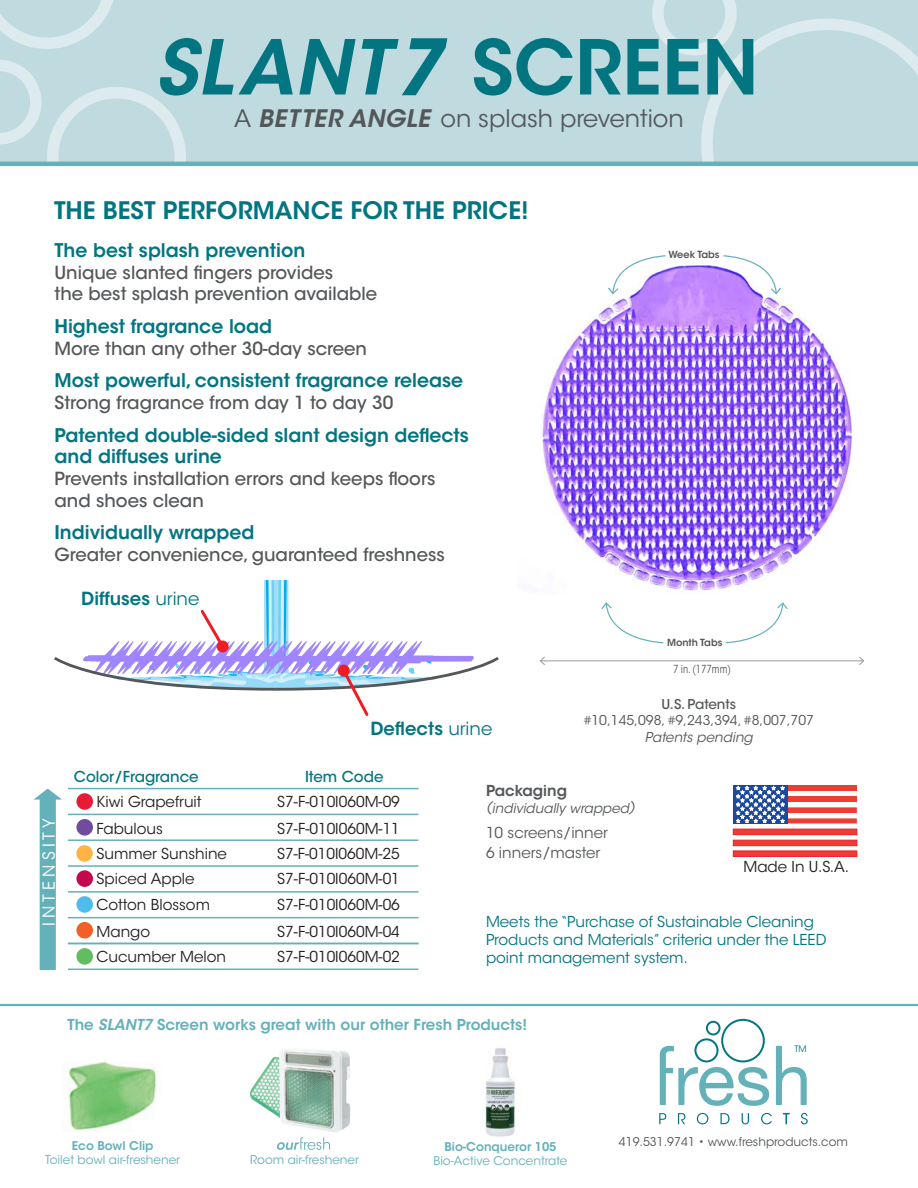
<style>
.page{position:relative;width:918px;height:1188px;background:#fff}
.page>*{position:absolute;margin:0;border:0;box-sizing:border-box;transform-origin:0 0}
.t1{font:italic 600 75px "ITC Avant Garde Std";letter-spacing:.025em;color:#037581}
.t2{font:24px "ITC Avant Garde Std";color:#545759}
.t3{font:600 24px "ITC Avant Garde Std";color:#037581}
.t4{font:600 18.75px/21.8px "ITC Avant Garde Std";color:#037581}
.t5{font:500 18px/21.8px "ITC Avant Garde Std";color:#545759}
.t6{font:600 18px "ITC Avant Garde Std";color:#037581}
.t7{font:16.5px "ITC Avant Garde Std";letter-spacing:.25em;color:#fff}
.t8{font:15px "ITC Avant Garde Std";color:#231f20}
.t9{font:15px/18px "ITC Avant Garde Std";color:#037581}
.t10{font:600 15px "ITC Avant Garde Std";color:#64b1ba}
.t11{font:15px/19.5px "ITC Avant Garde Std";color:#545759}
.t12{font:500 15px "ITC Avant Garde Std";color:#037581}
.t13{font:600 15px "ITC Avant Garde Std";color:#545759}
.t14{font:italic 13.5px "ITC Avant Garde Std";color:#545759}
.t15{font:13.5px "ITC Avant Garde Std";color:#545759}
.t16{font:500 13.5px "ITC Avant Garde Std";color:#545759}
.t17{font:12px "ITC Avant Garde Std";color:#64b1ba}
.t18{font:12px "ITC Avant Garde Std";color:#545759}
.t19{font:600 12px "ITC Avant Garde Std";color:#64b1ba}
.t20{font:condensed 10.95px "ITC Avant Garde Std";color:#545759;scale:.94 1}
.t21{font:600 9.75px "ITC Avant Garde Std";color:#545759}
.t22{font:8.85px "ITC Avant Garde Std";color:#037581}
.s1{font-style:normal}
.s2{font-weight:600;font-style:italic}
.s3{font-weight:400}
.s4{font-style:italic}
</style>
<div class="page">
<div style="left:76px;top:896px;width:17px;height:17px;background:#4fbdec;border-radius:50%"></div>
<div style="left:0;top:0;width:918px;height:163px;background:#bfdbe0"></div>
<svg style="left:646px;top:0;width:272px;height:162px"></svg>
<hr style="left:0;top:162px;width:918px;height:4px;background:#64b1ba">
<svg style="left:0;top:0;width:114px;height:49px"></svg>
<svg style="left:0;top:60px;width:195px;height:102px"></svg>
<hr style="left:0;top:1004px;width:918px;height:2px;background:#64b1ba">
<div style="left:76px;top:870px;width:17px;height:17px;background:#c50750;border-radius:50%"></div>
<div style="left:76px;top:845px;width:17px;height:17px;background:#ffb449;border-radius:50%"></div>
<svg style="left:33px;top:789px;width:29px;height:181px"></svg>
<div style="left:76px;top:819px;width:17px;height:17px;background:#714b9e;border-radius:50%"></div>
<div style="left:76px;top:922px;width:17px;height:17px;background:#f26027;border-radius:50%"></div>
<div style="left:76px;top:948px;width:17px;height:17px;background:#63bd60;border-radius:50%"></div>
<div style="left:76px;top:793px;width:17px;height:17px;background:#e61c37;border-radius:50%"></div>
<hr style="left:68px;top:788px;width:351px;height:1px;background:#64b1ba">
<hr style="left:68px;top:814px;width:351px;height:1px;background:#64b1ba">
<hr style="left:68px;top:839px;width:351px;height:2px;background:#64b1ba">
<hr style="left:68px;top:865px;width:351px;height:2px;background:#64b1ba">
<hr style="left:68px;top:891px;width:351px;height:2px;background:#64b1ba">
<hr style="left:68px;top:917px;width:351px;height:1px;background:#64b1ba">
<hr style="left:68px;top:943px;width:351px;height:1px;background:#64b1ba">
<hr style="left:68px;top:969px;width:351px;height:1px;background:#64b1ba">
<svg style="left:54px;top:580px;width:445px;height:136px"></svg>
<div style="left:338px;top:665px;width:12px;height:12px;background:#ee1d23;border-radius:50%"></div>
<svg style="left:776px;top:1046px;width:31px;height:59px"></svg>
<svg style="left:659px;top:1113px;width:7px;height:11px"></svg>
<svg style="left:678px;top:1113px;width:7px;height:11px"></svg>
<svg style="left:697px;top:1113px;width:11px;height:11px"></svg>
<svg style="left:721px;top:1113px;width:9px;height:11px"></svg>
<svg style="left:742px;top:1113px;width:7px;height:11px"></svg>
<svg style="left:761px;top:1113px;width:11px;height:11px"></svg>
<svg style="left:801px;top:1113px;width:7px;height:11px"></svg>
<svg style="left:660px;top:1019px;width:109px;height:87px"></svg>
<svg style="left:783px;top:1113px;width:7px;height:11px"></svg>
<img style="left:542px;top:266px;width:311px;height:325px">
<svg style="left:607px;top:255px;width:59px;height:40px"></svg>
<svg style="left:723px;top:255px;width:59px;height:40px"></svg>
<svg style="left:601px;top:602px;width:63px;height:42px"></svg>
<svg style="left:725px;top:602px;width:63px;height:42px"></svg>
<svg style="left:733px;top:791px;width:124px;height:60px"></svg>
<div style="left:787px;top:785px;width:70px;height:6px;background:#ee3e34"></div>
<div style="left:787px;top:796px;width:70px;height:6px;background:#ee3e34"></div>
<div style="left:787px;top:807px;width:70px;height:6px;background:#ee3e34"></div>
<div style="left:787px;top:818px;width:70px;height:5px;background:#ee3e34"></div>
<svg style="left:733px;top:829px;width:124px;height:6px"></svg>
<svg style="left:733px;top:840px;width:124px;height:6px"></svg>
<svg style="left:733px;top:851px;width:124px;height:5px"></svg>
<div style="left:733px;top:785px;width:54px;height:38px;background:#1a499f"></div>
<svg style="left:736px;top:786px;width:49px;height:37px"></svg>
<hr style="left:540px;top:661px;width:324px;height:1px;background:#545759">
<svg style="left:540px;top:656px;width:6px;height:9px"></svg>
<svg style="left:858px;top:656px;width:6px;height:9px"></svg>
<img style="left:250px;top:1057px;width:26px;height:40px">
<img style="left:279px;top:1050px;width:13px;height:75px">
<svg style="left:277px;top:1137px;width:53px;height:13px"></svg>
<img style="left:485px;top:1048px;width:31px;height:89px">
<img style="left:62px;top:1061px;width:98px;height:70px">
<p class="t1" style="left:155px;top:20px;width:605px">SLANT7 <span class="s1">SCREEN</span></p>
<p class="t2" style="left:234px;top:104px;width:451px">A <span class="s2">BETTER ANGLE</span> on splash prevention</p>
<p class="t3" style="left:54px;top:195px;width:476px">THE BEST PERFORMANCE FOR THE PRICE!</p>
<p class="t4" style="left:55px;top:239px;width:252px">The best splash prevention</p>
<p class="t5" style="left:55px;top:261px;width:324px">Unique slanted fingers provides<br>the best splash prevention available</p>
<p class="t4" style="left:55px;top:315px;width:219px">Highest fragrance load</p>
<p class="t5" style="left:55px;top:337px;width:314px">More than any other 30-day screen</p>
<p class="t4" style="left:55px;top:369px;width:410px">Most powerful, consistent fragrance release</p>
<p class="t5" style="left:55px;top:392px;width:340px">Strong fragrance from day 1 to day 30</p>
<p class="t4" style="left:55px;top:424px;width:416px">Patented double-sided slant design deflects and diffuses urine</p>
<p class="t5" style="left:55px;top:468px;width:383px">Prevents installation errors and keeps floors and shoes clean</p>
<p class="t4" style="left:55px;top:522px;width:201px">Individually wrapped</p>
<p class="t5" style="left:55px;top:544px;width:392px">Greater convenience, guaranteed freshness</p>
<p class="t6" style="left:81px;top:587px;width:120px">Diffuses <span class="s3">urine</span></p>
<p class="t6" style="left:370px;top:717px;width:123px">Deflects <span class="s3">urine</span></p>
<p class="t21" style="left:669px;top:248px;width:53px">Week Tabs</p>
<p class="t21" style="left:667px;top:636px;width:57px">Month Tabs</p>
<p class="t20" style="left:673px;top:663px;width:63px">7 in. (177mm)</p>
<p class="t16" style="left:662px;top:696px;width:76px">U.S. Patents</p>
<p class="t15" style="left:584px;top:712px;width:232px">#10,145,098, #9,243,394, #8,007,707</p>
<p class="t14" style="left:645px;top:729px;width:109px">Patents pending</p>
<p class="t7" style="left:39px;top:926px;width:109px;rotate:-90deg">INTENSITY</p>
<p class="t12" style="left:74px;top:767px;width:126px">Color/Fragrance</p>
<p class="t12" style="left:305px;top:767px;width:80px">Item Code</p>
<p class="t8" style="left:97px;top:820px;width:68px">Fabulous</p>
<p class="t8" style="left:277px;top:820px;width:124px">S7-F-010I060M-11</p>
<p class="t8" style="left:97px;top:793px;width:107px">Kiwi Grapefruit</p>
<p class="t8" style="left:277px;top:793px;width:124px">S7-F-010I060M-09</p>
<p class="t8" style="left:96px;top:844px;width:132px">Summer Sunshine</p>
<p class="t8" style="left:277px;top:844px;width:124px">S7-F-010I060M-25</p>
<p class="t8" style="left:97px;top:869px;width:100px">Spiced Apple</p>
<p class="t8" style="left:277px;top:869px;width:124px">S7-F-010I060M-01</p>
<p class="t8" style="left:97px;top:895px;width:115px">Cotton Blossom</p>
<p class="t8" style="left:277px;top:895px;width:124px">S7-F-010I060M-06</p>
<p class="t8" style="left:97px;top:922px;width:55px">Mango</p>
<p class="t8" style="left:277px;top:922px;width:124px">S7-F-010I060M-04</p>
<p class="t8" style="left:97px;top:947px;width:131px">Cucumber Melon</p>
<p class="t8" style="left:277px;top:947px;width:124px">S7-F-010I060M-02</p>
<p class="t13" style="left:486px;top:781px;width:83px">Packaging</p>
<p class="t14" style="left:486px;top:800px;width:151px">(individually wrapped)</p>
<p class="t11" style="left:486px;top:823px;width:124px">10 screens/inner<br>6 inners/master</p>
<p class="t8" style="left:743px;top:858px;width:107px">Made In U.S.A.</p>
<p class="t9" style="left:486px;top:913px;width:342px">Meets the “Purchase of Sustainable Cleaning<br>Products and Materials” criteria under the LEED point management system.</p>
<p class="t10" style="left:67px;top:1015px;width:461px">The <span class="s4">SLANT7</span> Screen works great with our other Fresh Products!</p>
<p class="t22" style="left:794px;top:1044px;width:14px">TM</p>
<p class="t19" style="left:72px;top:1138px;width:83px">Eco Bowl Clip</p>
<p class="t17" style="left:45px;top:1153px;width:136px">Toilet bowl air-freshener</p>
<p class="t17" style="left:250px;top:1152px;width:110px">Room air-freshener</p>
<p class="t19" style="left:444px;top:1139px;width:114px">Bio-Conqueror 105</p>
<p class="t17" style="left:433px;top:1154px;width:136px">Bio-Active Concentrate</p>
<p class="t18" style="left:619px;top:1134px;width:231px">419.531.9741 • www.freshproducts.com</p>
</div>
